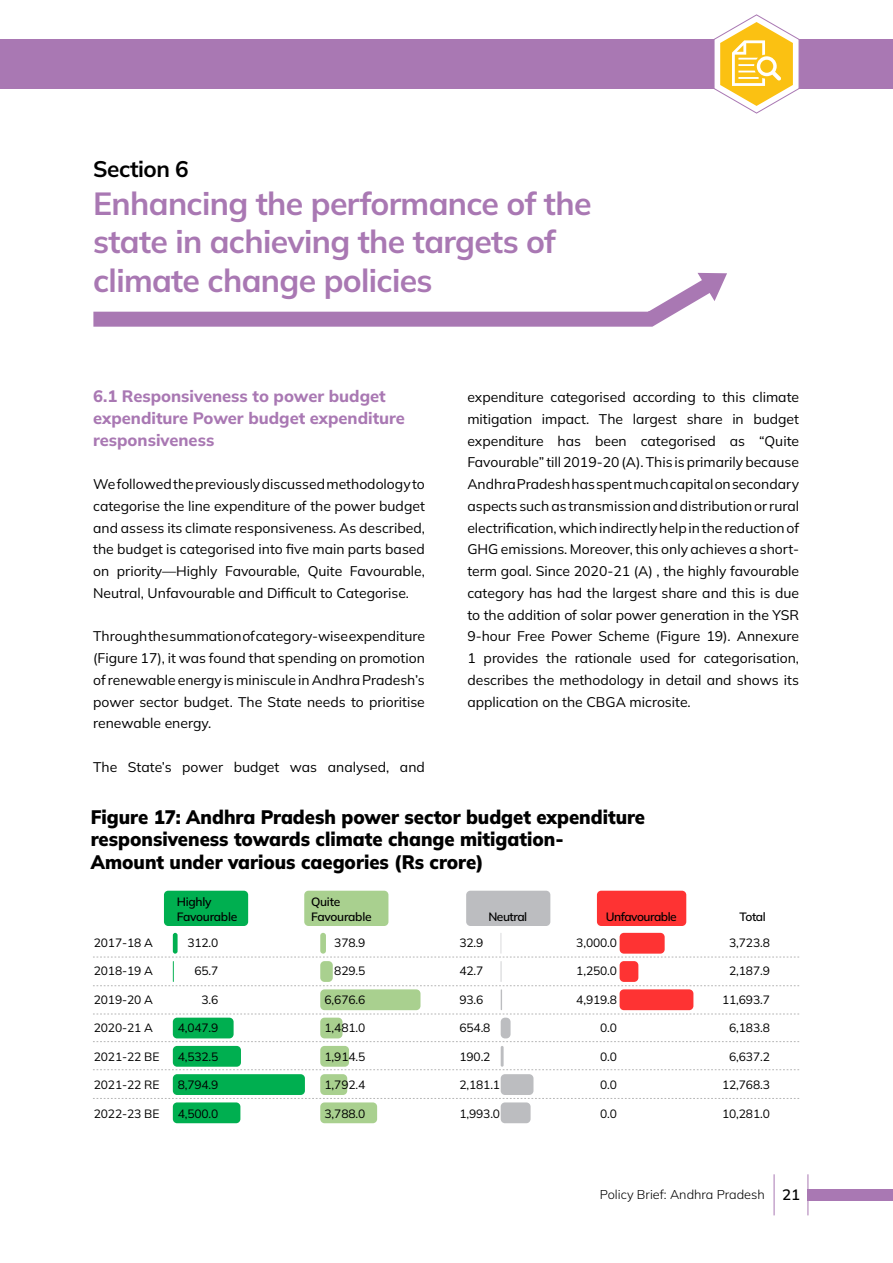
<style>
.page{position:relative;width:893px;height:1263px;background:#fff}
.page>*{position:absolute;margin:0;border:0;box-sizing:border-box;transform-origin:0 0}
.body_text_SEO{font:700 31.95px/38.4px "Mulish";letter-spacing:-.02em;color:#a978b3}
.body_text_SEO-2{font:700 22.5px "Mulish";letter-spacing:-.02em;color:#000}
.niti_GRAPH_HEAD{font:900 19.5px/22.5px "Mulish";color:#000;scale:.95 1}
.body_text_SEO-3{font:800 16.5px/21.8px "Mulish";color:#a978b3}
.body_text_SEO-4{font:13.95px/21.8px "Mulish";color:#000;text-align:justify}
.t1{font:300 12.75px "Mulish";color:#000}
.t2{font:12px "Mulish";letter-spacing:-.01em;color:#000}
.t3{font:600 12px/15.1px "Mulish";letter-spacing:-.03em;color:#000}
.s1{font-weight:600;font-size:15px}
</style>
<div class="page">
<div style="left:808px;top:1189px;width:85px;height:11px;background:#a978b3"></div>
<div style="left:0;top:39px;width:893px;height:50px;background:#a978b3"></div>
<hr style="left:807px;top:1174px;width:1px;height:41px;background:#a978b3">
<hr style="left:774px;top:1174px;width:1px;height:41px;background:#a978b3">
<svg style="left:714px;top:14px;width:85px;height:100px"></svg>
<svg style="left:93px;top:272px;width:634px;height:55px"></svg>
<div style="left:164px;top:891px;width:84px;height:35px;background:#00af50;border-radius:4px"></div>
<div style="left:304px;top:891px;width:84px;height:35px;background:#a9d08f;border-radius:4px"></div>
<div style="left:597px;top:891px;width:89px;height:35px;background:#fe3333;border-radius:4px"></div>
<div style="left:466px;top:891px;width:84px;height:35px;background:#bcbdc0;border-radius:4px"></div>
<div style="left:173px;top:1018px;width:61px;height:20px;background:#00af50;border-radius:4px"></div>
<div style="left:320px;top:1018px;width:22px;height:20px;background:#a9d08f;border-radius:4px"></div>
<div style="left:501px;top:1018px;width:10px;height:20px;background:#bcbdc0;border-radius:4px"></div>
<div style="left:173px;top:1046px;width:68px;height:21px;background:#00af50;border-radius:4px"></div>
<div style="left:320px;top:1046px;width:29px;height:21px;background:#a9d08f;border-radius:4px"></div>
<hr style="left:501px;top:1046px;width:3px;height:21px;background:#bcbdc0">
<div style="left:173px;top:1074px;width:132px;height:21px;background:#00af50;border-radius:4px"></div>
<div style="left:320px;top:1074px;width:27px;height:21px;background:#a9d08f;border-radius:4px"></div>
<div style="left:501px;top:1074px;width:32px;height:21px;background:#bcbdc0;border-radius:4px"></div>
<div style="left:173px;top:1102px;width:67px;height:21px;background:#00af50;border-radius:4px"></div>
<div style="left:320px;top:1102px;width:57px;height:21px;background:#a9d08f;border-radius:4px"></div>
<div style="left:501px;top:1102px;width:30px;height:21px;background:#bcbdc0;border-radius:4px"></div>
<svg style="left:93px;top:933px;width:706px;height:82px"></svg>
<svg style="left:93px;top:1041px;width:706px;height:1px"></svg>
<svg style="left:93px;top:1069px;width:706px;height:1px"></svg>
<svg style="left:93px;top:1098px;width:706px;height:1px"></svg>
<p class="body_text_SEO-2" style="left:93px;top:153px;width:97px">Section 6</p>
<p class="body_text_SEO" style="left:93px;top:184px;width:500px">Enhancing the performance of the state in achieving the targets of climate change policies</p>
<p class="body_text_SEO-3" style="left:93px;top:385px;width:313px">6.1 Responsiveness to power budget expenditure Power budget expenditure responsiveness</p>
<p class="body_text_SEO-4" style="left:93px;top:473px;width:333px">We followed the previously discussed methodology to categorise the line expenditure of the power budget and assess its climate responsiveness. As described, the budget is categorised into five main parts based on priority—Highly Favourable, Quite Favourable, Neutral, Unfavourable and Difficult to Categorise.</p>
<p class="body_text_SEO-4" style="left:93px;top:625px;width:333px">Through the summation of category-wise expenditure (Figure 17), it was found that spending on promotion of renewable energy is miniscule in Andhra Pradesh’s power sector budget. The State needs to prioritise renewable energy.</p>
<p class="body_text_SEO-4" style="left:93px;top:756px;width:333px">The State’s power budget was analysed, and</p>
<p class="body_text_SEO-4" style="left:467px;top:386px;width:333px">expenditure categorised according to this climate mitigation impact. The largest share in budget expenditure has been categorised as “Quite Favourable” till 2019-20 (A). This is primarily because Andhra Pradesh has spent much capital on secondary aspects such as transmission and distribution or rural electrification, which indirectly help in the reduction of GHG emissions. Moreover, this only achieves a short&shy;term goal. Since 2020-21 (A) , the highly favourable category has had the largest share and this is due to the addition of solar power generation in the YSR 9-hour Free Power Scheme (Figure 19). Annexure 1 provides the rationale used for categorisation, describes the methodology in detail and shows its application on the CBGA microsite.</p>
<p class="niti_GRAPH_HEAD" style="left:91px;top:805px;width:585px">Figure 17: Andhra Pradesh power sector budget expenditure responsiveness towards climate change mitigation-<br>Amount under various caegories (Rs crore)</p>
<p class="t3" style="left:177px;top:894px;width:62px">Highly<br>Favourable</p>
<p class="t3" style="left:311px;top:894px;width:62px">Quite<br>Favourable</p>
<p class="t3" style="left:488px;top:909px;width:40px">Neutral</p>
<p class="t3" style="left:606px;top:909px;width:73px">Unfavourable</p>
<p class="t3" style="left:740px;top:909px;width:28px">Total</p>
<p class="t2" style="left:94px;top:934px;width:61px">2017-18 A</p>
<p class="t2" style="left:187px;top:934px;width:33px">312.0</p>
<p class="t2" style="left:334px;top:934px;width:33px">378.9</p>
<p class="t2" style="left:94px;top:963px;width:61px">2018-19 A</p>
<p class="t2" style="left:194px;top:963px;width:25px">65.7</p>
<p class="t2" style="left:334px;top:963px;width:33px">829.5</p>
<p class="t2" style="left:94px;top:991px;width:61px">2019-20 A</p>
<p class="t2" style="left:202px;top:991px;width:18px">3.6</p>
<p class="t2" style="left:325px;top:991px;width:42px">6,676.6</p>
<p class="t2" style="left:94px;top:1020px;width:61px">2020-21 A</p>
<p class="t2" style="left:178px;top:1020px;width:42px">4,047.9</p>
<p class="t2" style="left:325px;top:1020px;width:42px">1,481.0</p>
<p class="t2" style="left:94px;top:1048px;width:67px">2021-22 BE</p>
<p class="t2" style="left:178px;top:1048px;width:42px">4,532.5</p>
<p class="t2" style="left:325px;top:1048px;width:42px">1,914.5</p>
<p class="t2" style="left:94px;top:1077px;width:67px">2021-22 RE</p>
<p class="t2" style="left:178px;top:1077px;width:42px">8,794.9</p>
<p class="t2" style="left:325px;top:1077px;width:42px">1,792.4</p>
<p class="t2" style="left:94px;top:1105px;width:67px">2022-23 BE</p>
<p class="t2" style="left:178px;top:1105px;width:42px">4,500.0</p>
<p class="t2" style="left:325px;top:1105px;width:42px">3,788.0</p>
<p class="t2" style="left:459px;top:934px;width:25px">32.9</p>
<p class="t2" style="left:576px;top:934px;width:42px">3,000.0</p>
<p class="t2" style="left:729px;top:934px;width:42px">3,723.8</p>
<p class="t2" style="left:459px;top:963px;width:25px">42.7</p>
<p class="t2" style="left:576px;top:963px;width:42px">1,250.0</p>
<p class="t2" style="left:729px;top:963px;width:42px">2,187.9</p>
<p class="t2" style="left:459px;top:991px;width:25px">93.6</p>
<p class="t2" style="left:576px;top:991px;width:42px">4,919.8</p>
<p class="t2" style="left:722px;top:991px;width:49px">11,693.7</p>
<p class="t2" style="left:459px;top:1020px;width:33px">654.8</p>
<p class="t2" style="left:600px;top:1020px;width:18px">0.0</p>
<p class="t2" style="left:729px;top:1020px;width:42px">6,183.8</p>
<p class="t2" style="left:459px;top:1048px;width:33px">190.2</p>
<p class="t2" style="left:600px;top:1048px;width:18px">0.0</p>
<p class="t2" style="left:729px;top:1048px;width:42px">6,637.2</p>
<p class="t2" style="left:459px;top:1077px;width:42px">2,181.1</p>
<p class="t2" style="left:600px;top:1077px;width:18px">0.0</p>
<p class="t2" style="left:722px;top:1077px;width:49px">12,768.3</p>
<p class="t2" style="left:459px;top:1105px;width:42px">1,993.0</p>
<p class="t2" style="left:600px;top:1105px;width:18px">0.0</p>
<p class="t2" style="left:722px;top:1105px;width:49px">10,281.0</p>
<p class="t1" style="left:600px;top:1185px;width:202px">Policy Brief: Andhra Pradesh <span class="s1">21</span></p>
</div>
